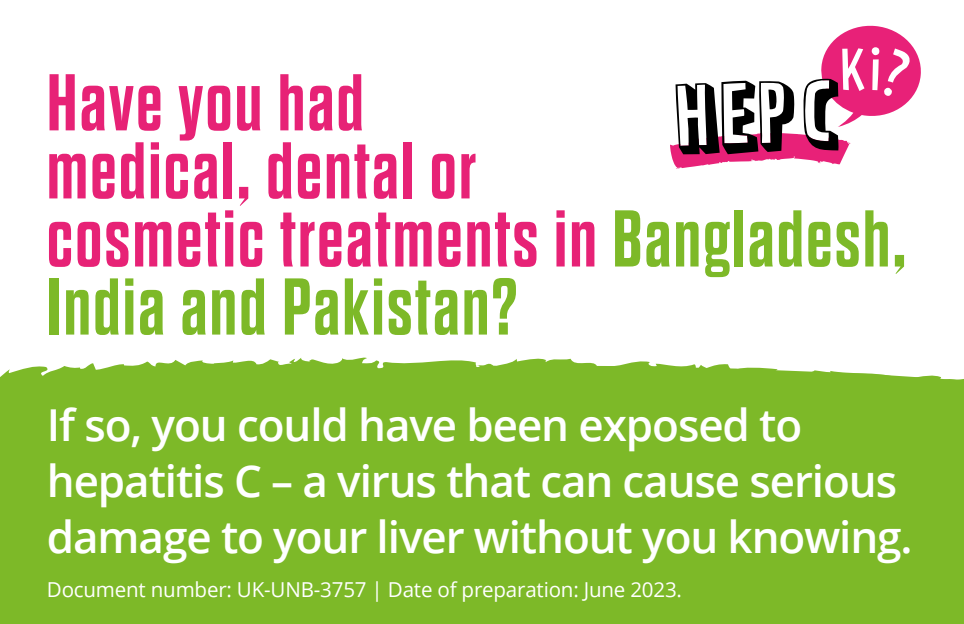
<style>
.page{position:relative;width:964px;height:624px;background:#fff}
.page>*{position:absolute;margin:0;border:0;box-sizing:border-box;transform-origin:0 0}
.t1{font:700 80.4px/68px "Dharma Gothic E";letter-spacing:.03em;color:#e72276}
.t2{font:600 44px/56px "Open Sans";letter-spacing:-.025em;color:#fff}
.t3{font:20.4px "Open Sans";letter-spacing:-.01em;color:#fff}
.s1{color:#7db928}
</style>
<div class="page">
<div style="left:0;top:418px;width:964px;height:206px;background:#7db928"></div>
<svg style="left:670px;top:25px;width:251px;height:144px"></svg>
<svg style="left:0;top:357px;width:964px;height:60px;background:#90c347"></svg>
<h1 class="t1" style="left:47px;top:73px;width:861px">Have you had<br>medical, dental or<br>cosmetic treatments in <span class="s1">Bangladesh,<br>India and Pakistan?</span></h1>
<p class="t2" style="left:47px;top:401px;width:867px">If so, you could have been exposed to hepatitis C – a virus that can cause serious damage to your liver without you knowing.</p>
<p class="t3" style="left:47px;top:581px;width:637px">Document number: UK-UNB-3757 | Date of preparation: June 2023.</p>
</div>
